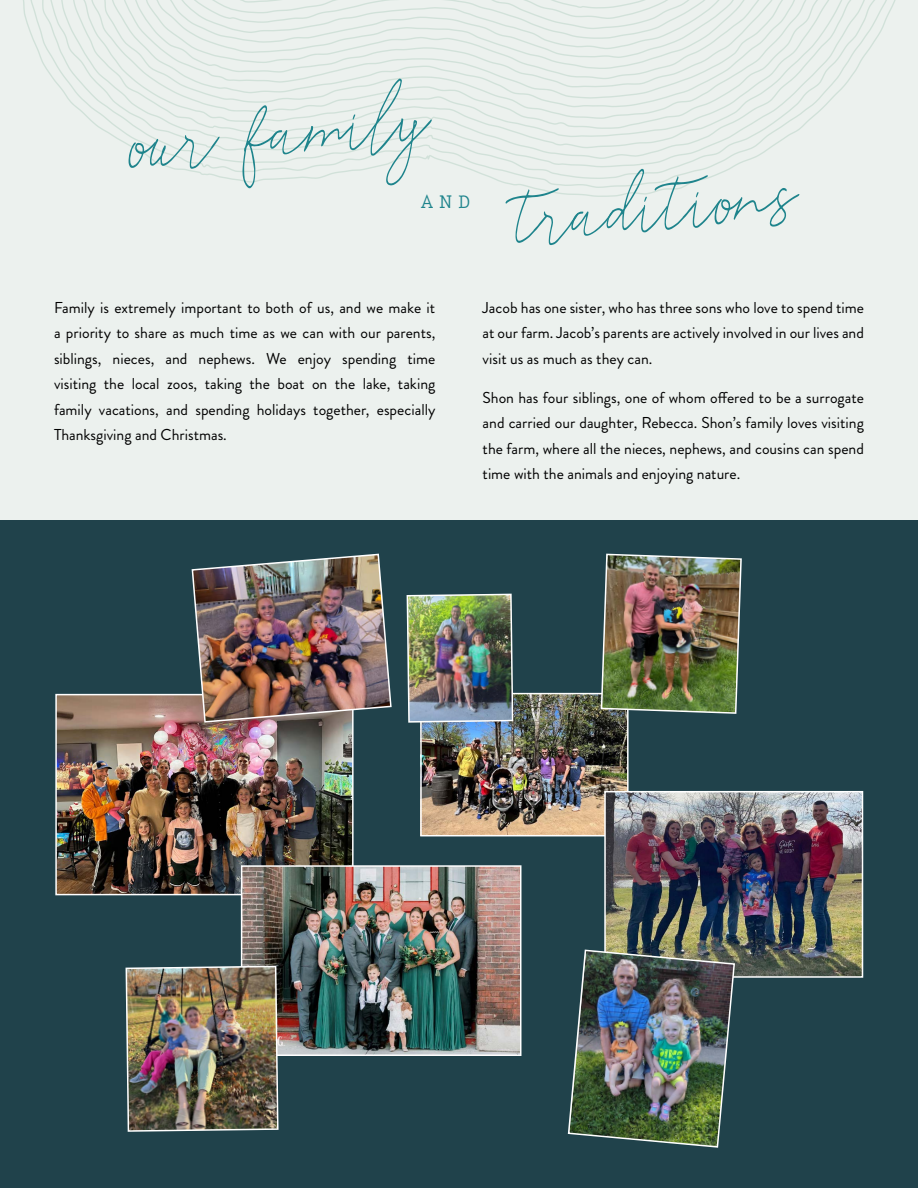
<style>
.page{position:relative;width:918px;height:1188px;background:#ecf1ee}
.page>*{position:absolute;margin:0;border:0;box-sizing:border-box;transform-origin:0 0}
.t1{font:100.5px "Reman";color:#1e848c}
.t2{font:700 21px "Prestige Elite Std";color:#1e848c}
.t3{font:15.75px/25.5px "Brandon Grotesque";color:#000;text-align:justify}
</style>
<div class="page">
<svg style="left:23px;top:0;width:873px;height:197px"></svg>
<svg style="left:0;top:532px;width:1px;height:647px"></svg>
<div style="left:1px;top:521px;width:917px;height:667px;background:#20424b"></div>
<img style="left:58px;top:697px;width:293px;height:195px">
<div style="left:55px;top:694px;width:299px;height:201px;border:2px solid #fff"></div>
<img style="left:244px;top:868px;width:274px;height:185px">
<div style="left:241px;top:865px;width:280px;height:191px;border:2px solid #fff"></div>
<img style="left:423px;top:696px;width:203px;height:137px">
<div style="left:420px;top:693px;width:209px;height:143px;border:2px solid #fff"></div>
<img style="left:607px;top:794px;width:253px;height:181px">
<div style="left:604px;top:791px;width:259px;height:187px;border:2px solid #fff"></div>
<img style="left:567px;top:949px;width:169px;height:199px">
<img style="left:191px;top:553px;width:201px;height:170px">
<img style="left:125px;top:965px;width:154px;height:167px">
<img style="left:600px;top:553px;width:142px;height:162px">
<img style="left:406px;top:593px;width:108px;height:130px">
<h1 class="t1" style="left:126px;top:80px;width:301px;rotate:-5deg">our family</h1>
<h2 class="t2" style="left:421px;top:190px;width:51px">AND</h2>
<h1 class="t1" style="left:511px;top:154px;width:283px;rotate:-5deg">traditions</h1>
<p class="t3" style="left:54px;top:295px;width:383px">Family is extremely important to both of us, and we make it a priority to share as much time as we can with our parents, siblings, nieces, and nephews. We enjoy spending time visiting the local zoos, taking the boat on the lake, taking family vacations, and spending holidays together, especially Thanksgiving and Christmas.</p>
<p class="t3" style="left:483px;top:295px;width:383px">Jacob has one sister, who has three sons who love to spend time at our farm. Jacob’s parents are actively involved in our lives and visit us as much as they can.</p>
<p class="t3" style="left:483px;top:385px;width:383px">Shon has four siblings, one of whom offered to be a surrogate and carried our daughter, Rebecca. Shon’s family loves visiting the farm, where all the nieces, nephews, and cousins can spend time with the animals and enjoying nature.</p>
</div>
